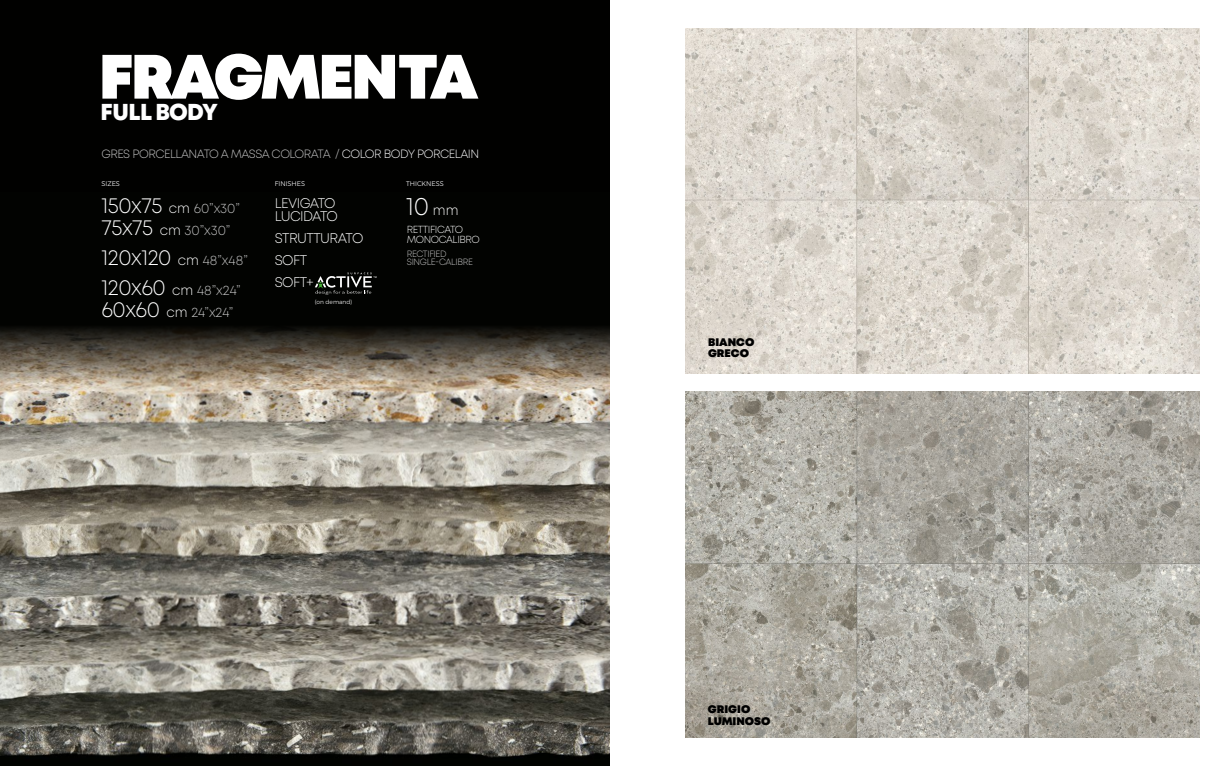
<style>
.page{position:relative;width:1228px;height:766px;background:#fff}
.page>*{position:absolute;margin:0;border:0;box-sizing:border-box;transform-origin:0 0}
.t1{font:900 62.4px "Mont";letter-spacing:-.04em;color:#fff}
.t2{font:300 25.3px "Mont";color:#fff}
.t3{font:800 23px "Mont";letter-spacing:-.03em;color:#fff}
.t4{font:300 21.9px "Mont";letter-spacing:-.02em;color:#fff}
.t5{font:300 14px/22.1px "Mont";letter-spacing:-.04em;color:#fff}
.t6{font:300 13.7px/22.1px "Mont";color:#c6c6c6}
.t7{font:300 12px "Mont";letter-spacing:-.04em;color:#c6c6c6}
.t8{font:900 11px/11.7px "Mont";color:#000}
.t9{font:300 10.2px/10.2px "Mont";letter-spacing:-.04em;color:#fff}
.t10{font:300 9.1px/8.5px "Mont";letter-spacing:-.04em;color:#c6c6c6}
.t11{font:300 6.7px "Montserrat";color:#fff}
.t12{font:300 6px "Montserrat";color:#fff}
.s1{color:#fff}
.s2{font-size:21.9px;color:#fff}
.s3{font-size:13.7px}
.s4{font-size:13.7px;color:#c6c6c6}
</style>
<div class="page">
<img style="left:0;top:0;width:609px;height:765px">
<svg style="left:0;top:324px;width:609px;height:59px;background:#5d5548"></svg>
<div style="left:0;top:192px;width:609px;height:132px;background:#020301"></div>
<img style="left:685px;top:28px;width:514px;height:345px">
<img style="left:685px;top:392px;width:514px;height:345px">
<svg style="left:315px;top:272px;width:61px;height:23px"></svg>
<h1 class="t1" style="left:99px;top:36px;width:380px">FRAGMENTA</h1>
<h3 class="t3" style="left:101px;top:97px;width:119px">FULL BODY</h3>
<p class="t7" style="left:101px;top:146px;width:379px">GRES PORCELLANATO A MASSA COLORATA / <span class="s1">COLOR BODY PORCELAIN</span></p>
<p class="t11" style="left:101px;top:179px;width:20px">SIZES</p>
<p class="t11" style="left:275px;top:179px;width:32px">FINISHES</p>
<p class="t11" style="left:406px;top:179px;width:39px">THICKNESS</p>
<p class="t6" style="left:101px;top:197px;width:140px"><span class="s2">150x75</span> <span class="s1">cm</span> 60”x30”</p>
<h2 class="t2" style="left:406px;top:190px;width:54px">10 <span class="s3">mm</span></h2>
<p class="t6" style="left:101px;top:219px;width:130px"><span class="s2">75x75</span> <span class="s1">cm</span> 30”x30”</p>
<h3 class="t4" style="left:101px;top:243px;width:148px">120x120 <span class="s3">cm</span> <span class="s4">48”x48”</span></h3>
<p class="t6" style="left:101px;top:279px;width:141px"><span class="s2">120x60</span> <span class="s1">cm</span> 48”x24”<br><span class="s2">60x60</span> <span class="s1">cm</span> 24”x24”</p>
<p class="t5" style="left:275px;top:196px;width:65px;line-height:13.3px">LEVIGATO<br>LUCIDATO</p>
<p class="t5" style="left:275px;top:227px;width:90px">STRUTTURATO<br>SOFT<br>SOFT+</p>
<p class="t9" style="left:407px;top:224px;width:75px">RETTIFICATO<br>MONOCALIBRO</p>
<p class="t10" style="left:407px;top:249px;width:68px">RECTIFIED<br>SINGLE-CALIBRE</p>
<p class="t12" style="left:315px;top:298px;width:39px">(on demand)</p>
<p class="t8" style="left:708px;top:336px;width:48px">BIANCO<br>GRECO</p>
<p class="t8" style="left:708px;top:703px;width:64px">GRIGIO<br>LUMINOSO</p>
</div>
